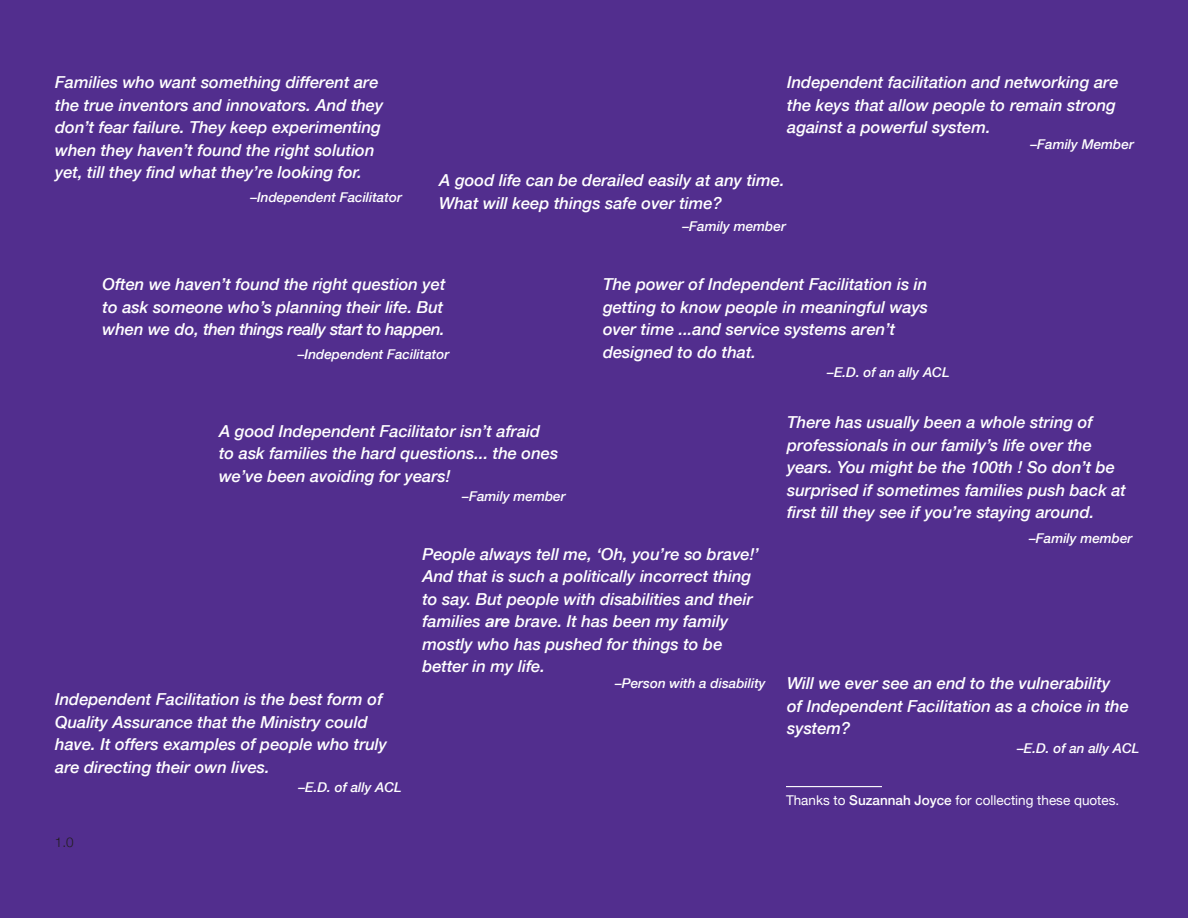
<style>
.page{position:relative;width:1188px;height:918px;background:#522e8e}
.page>*{position:absolute;margin:0;border:0;box-sizing:border-box;transform-origin:0 0}
.Back_cover_quote{font:italic 500 16.5px/22.5px "Helvetica Neue";color:#fff}
.Back_cover_source{font:italic 500 13.5px "Helvetica Neue";color:#fff}
.Footnote{font:13.5px "Helvetica Neue";color:#fff}
.t1{font:300 13.5px "Helvetica Neue";color:#231f20}
.s1{font-weight:700}
.s2{font-weight:500}
</style>
<div class="page">
<hr style="left:786px;top:786px;width:96px;height:1px;background:#fff">
<p class="Back_cover_quote" style="left:55px;top:70px;width:330px">Families who want something different are the true inventors and innovators. And they don’t fear failure. They keep experimenting when they haven’t found the right solution yet, till they find what they’re looking for.</p>
<p class="Back_cover_source" style="left:250px;top:185px;width:153px">–Independent Facilitator</p>
<p class="Back_cover_quote" style="left:787px;top:70px;width:333px">Independent facilitation and networking are the keys that allow people to remain strong against a powerful system.</p>
<p class="Back_cover_source" style="left:1030px;top:133px;width:105px">–Family Member</p>
<p class="Back_cover_quote" style="left:439px;top:168px;width:347px">A good life can be derailed easily at any time.<br>What will keep things safe over time?</p>
<p class="Back_cover_source" style="left:682px;top:215px;width:105px">–Family member</p>
<p class="Back_cover_quote" style="left:103px;top:272px;width:344px">Often we haven’t found the right question yet to ask someone who’s planning their life. But when we do, then things really start to happen.</p>
<p class="Back_cover_source" style="left:298px;top:342px;width:153px">–Independent Facilitator</p>
<p class="Back_cover_quote" style="left:603px;top:272px;width:327px">The power of Independent Facilitation is in getting to know people in meaningful ways over time ...and service systems aren’t designed to do that.</p>
<p class="Back_cover_source" style="left:827px;top:360px;width:124px">–E.D. of an ally ACL</p>
<p class="Back_cover_quote" style="left:219px;top:419px;width:341px">A good Independent Facilitator isn’t afraid to ask families the hard questions... the ones we’ve been avoiding for years!</p>
<p class="Back_cover_source" style="left:462px;top:485px;width:105px">–Family member</p>
<p class="Back_cover_quote" style="left:55px;top:687px;width:333px">Independent Facilitation is the best form of Quality Assurance that the Ministry could have. It offers examples of people who truly are directing their own lives.</p>
<p class="Back_cover_source" style="left:298px;top:776px;width:105px">–E.D. of ally ACL</p>
<p class="t1" style="left:55px;top:832px;width:20px">1.0</p>
<p class="Back_cover_quote" style="left:422px;top:541px;width:338px">People always tell me, ‘Oh, you’re so brave!’ And that is such a politically incorrect thing to say. But people with disabilities and their families <span class="s1">are</span> brave. It has been my family mostly who has pushed for things to be better in my life.</p>
<p class="Back_cover_source" style="left:615px;top:672px;width:152px">–Person with a disability</p>
<p class="Back_cover_quote" style="left:787px;top:410px;width:340px">There has usually been a whole string of professionals in our family’s life over the years. You might be the 100th ! So don’t be surprised if sometimes families push back at first till they see if you’re staying around.</p>
<p class="Back_cover_source" style="left:1029px;top:527px;width:105px">–Family member</p>
<p class="Back_cover_quote" style="left:787px;top:671px;width:343px">Will we ever see an end to the vulnerability of Independent Facilitation as a choice in the system?</p>
<p class="Back_cover_source" style="left:1017px;top:737px;width:124px">–E.D. of an ally ACL</p>
<p class="Footnote" style="left:786px;top:791px;width:335px">Thanks to <span class="s2">Suzannah Joyce</span> for collecting these quotes.</p>
</div>
